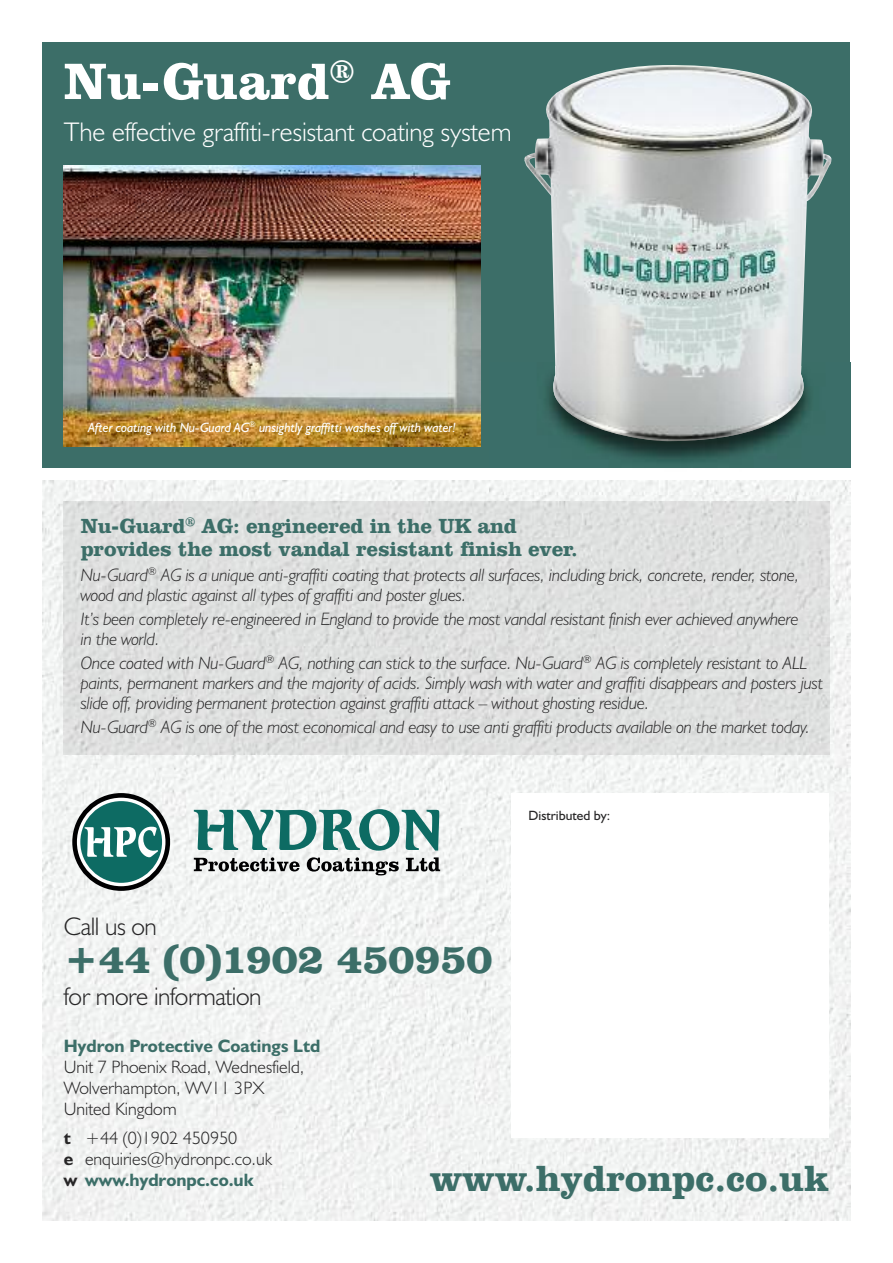
<style>
.page{position:relative;width:893px;height:1263px;background:#fff}
.page>*{position:absolute;margin:0;border:0;box-sizing:border-box;transform-origin:0 0}
.t1{font:700 52.5px "Clarendon BT";color:#fff}
.t2{font:700 42px "Clarendon BT";letter-spacing:-.015em;color:#3c6e68}
.t3{font:700 37.5px "Clarendon BT";color:#3c6e68}
.t4{font:300 27px "Humanist 521 BT";color:#fff}
.t5{font:300 25.5px "Humanist 521 BT";letter-spacing:-.015em;color:#272627}
.t6{font:700 21px/23px "Clarendon BT";letter-spacing:-.01em;color:#3c6e68}
.t7{font:italic 300 18px/20px "Humanist 521 BT";letter-spacing:-.01em;color:#272627}
.t8{font:300 18px/21px "Humanist 521 BT";color:#272627}
.t9{font:700 18px "Humanist 521 BT";color:#3c6e68}
.t10{font:italic 13.5px "Humanist 521 BT";letter-spacing:-.015em;color:#fff}
.t11{font:13.5px "Humanist 521 BT";color:#272627}
.s1{font-weight:700}
.s2{font-weight:700;color:#3c6e68}
</style>
<div class="page">
<img style="left:43px;top:480px;width:807px;height:740px">
<div style="left:72px;top:793px;width:98px;height:98px;border:16px solid #000001;border-radius:50%"></div>
<div style="left:77px;top:798px;width:88px;height:88px;border:7px solid #fff;border-radius:50%"></div>
<div style="left:80px;top:801px;width:82px;height:82px;background:#0d6b63;border-radius:50%"></div>
<svg style="left:85px;top:827px;width:73px;height:30px"></svg>
<svg style="left:194px;top:809px;width:245px;height:42px"></svg>
<svg style="left:194px;top:857px;width:106px;height:14px"></svg>
<svg style="left:307px;top:857px;width:92px;height:18px"></svg>
<svg style="left:406px;top:857px;width:34px;height:14px"></svg>
<div style="left:43px;top:43px;width:807px;height:425px;background:#3c6e68"></div>
<img style="left:64px;top:165px;width:416px;height:281px">
<img style="left:64px;top:502px;width:765px;height:252px">
<div style="left:512px;top:793px;width:317px;height:345px;background:#fff"></div>
<img style="left:489px;top:480px;width:361px;height:15px">
<img style="left:524px;top:65px;width:308px;height:376px">
<h1 class="t1" style="left:64px;top:64px;width:388px">Nu-Guard<sup>®</sup> AG</h1>
<h3 class="t4" style="left:64px;top:122px;width:449px">The effective graffiti-resistant coating system</h3>
<p class="t10" style="left:88px;top:423px;width:369px">After coating with Nu-Guard AG<sup>®</sup> unsightly graffitti washes off with water!</p>
<p class="t6" style="left:81px;top:517px;width:498px">Nu-Guard<sup>®</sup> AG: engineered in the UK and provides the most vandal resistant finish ever.</p>
<p class="t7" style="left:81px;top:567px;width:720px">Nu-Guard<sup>®</sup> AG is a unique anti-graffiti coating that protects all surfaces, including brick, concrete, render, stone, wood and plastic against all types of graffiti and poster glues.</p>
<p class="t7" style="left:81px;top:611px;width:719px">It’s been completely re-engineered in England to provide the most vandal resistant finish ever achieved anywhere in the world.</p>
<p class="t7" style="left:81px;top:655px;width:744px">Once coated with Nu-Guard<sup>®</sup> AG, nothing can stick to the surface. Nu-Guard<sup>®</sup> AG is completely resistant to ALL paints, permanent markers and the majority of acids. Simply wash with water and graffiti disappears and posters just slide off, providing permanent protection against graffiti attack – without ghosting residue.</p>
<p class="t7" style="left:81px;top:719px;width:731px">Nu-Guard<sup>®</sup> AG is one of the most economical and easy to use anti graffiti products available on the market today.</p>
<p class="t11" style="left:529px;top:810px;width:83px">Distributed by:</p>
<h3 class="t5" style="left:64px;top:917px;width:95px">Call us on</h3>
<h2 class="t2" style="left:64px;top:944px;width:430px">+44 (0)1902 450950</h2>
<h3 class="t5" style="left:64px;top:988px;width:199px">for more information</h3>
<p class="t9" style="left:64px;top:1039px;width:258px">Hydron Protective Coatings Ltd</p>
<p class="t8" style="left:64px;top:1058px;width:242px">Unit 7 Phoenix Road, Wednesfield,<br>Wolverhampton, WV11 3PX<br>United Kingdom</p>
<p class="t8" style="left:64px;top:1129px;width:210px"><span class="s1">t</span> +44 (0)1902 450950<br><span class="s1">e</span> enquiries@hydronpc.co.uk <span class="s1">w</span> <span class="s2">www.hydronpc.co.uk</span></p>
<h3 class="t3" style="left:430px;top:1166px;width:401px">www.hydronpc.co.uk</h3>
</div>
